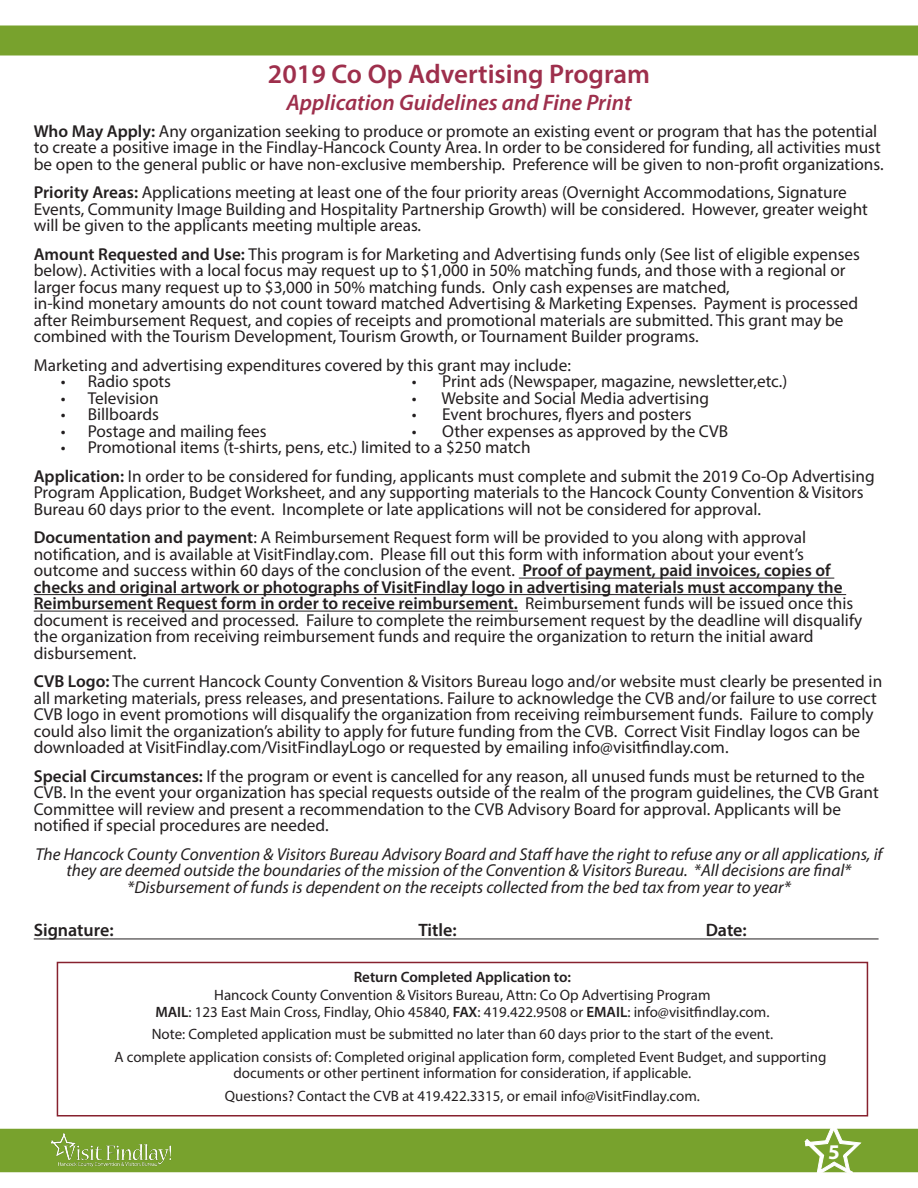
<style>
.page{position:relative;width:918px;height:1188px;background:#fff}
.page>*{position:absolute;margin:0;border:0;box-sizing:border-box;transform-origin:0 0}
.t1{font:600 27px "Myriad Pro";color:#9e2f4c}
.t2{font:italic 600 22.5px "Myriad Pro";color:#9e2f4c}
.t3{font:700 21px "Myriad Pro";color:#fff}
.t4{font:600 18px "Myriad Pro";color:#231f20}
.t5{font:17.25px/16.5px "Myriad Pro";color:#231f20}
.t6{font:italic 17.25px/16.5px "Myriad Pro";color:#231f20;text-align:center}
.t7{font:15px/18px "Myriad Pro";color:#231f20;text-align:center}
.s1{font-weight:600}
</style>
<div class="page">
<div style="left:0;top:26px;width:918px;height:30px;background:#78a22d"></div>
<div style="left:0;top:1129px;width:918px;height:43px;background:#78a22d"></div>
<img style="left:52px;top:1133px;width:118px;height:34px">
<svg style="left:804px;top:1128px;width:59px;height:45px"></svg>
<hr style="left:519px;top:578px;width:315px;height:1px;background:#231f20">
<hr style="left:34px;top:594px;width:812px;height:1px;background:#231f20">
<hr style="left:34px;top:611px;width:484px;height:1px;background:#231f20">
<hr style="left:34px;top:939px;width:845px;height:1px;background:#231f20">
<div style="left:57px;top:962px;width:811px;height:155px;border:2px solid #87212e"></div>
<p class="t1" style="left:268px;top:57px;width:384px">2019 Co Op Advertising Program</p>
<p class="t2" style="left:286px;top:88px;width:347px">Application Guidelines and Fine Print</p>
<p class="t5" style="left:34px;top:123px;width:851px"><span class="s1">Who May Apply:</span> Any organization seeking to produce or promote an existing event or program that has the potential to create a positive image in the Findlay-Hancock County Area. In order to be considered for funding, all activities must be open to the general public or have non-exclusive membership. Preference will be given to non-profit organizations.</p>
<p class="t5" style="left:34px;top:184px;width:836px"><span class="s1">Priority Areas:</span> Applications meeting at least one of the four priority areas (Overnight Accommodations, Signature<br>Events, Community Image Building and Hospitality Partnership Growth) will be considered. However, greater weight will be given to the applicants meeting multiple areas.</p>
<p class="t5" style="left:34px;top:246px;width:828px"><span class="s1">Amount Requested and Use:</span> This program is for Marketing and Advertising funds only (See list of eligible expenses below). Activities with a local focus may request up to $1,000 in 50% matching funds, and those with a regional or larger focus many request up to $3,000 in 50% matching funds. Only cash expenses are matched,<br>in-kind monetary amounts do not count toward matched Advertising &amp; Marketing Expenses. Payment is processed after Reimbursement Request, and copies of receipts and promotional materials are submitted. This grant may be combined with the Tourism Development, Tourism Growth, or Tournament Builder programs.</p>
<p class="t5" style="left:34px;top:357px;width:539px">Marketing and advertising expenditures covered by this grant may include:</p>
<p class="t5" style="left:61px;top:373px;width:112px">• Radio spots</p>
<p class="t5" style="left:412px;top:373px;width:377px">• Print ads (Newspaper, magazine, newsletter,etc.)</p>
<p class="t5" style="left:61px;top:390px;width:99px">• Television</p>
<p class="t5" style="left:412px;top:390px;width:299px">• Website and Social Media advertising</p>
<p class="t5" style="left:61px;top:406px;width:100px">• Billboards</p>
<p class="t5" style="left:412px;top:406px;width:281px">• Event brochures, flyers and posters</p>
<p class="t5" style="left:61px;top:423px;width:207px">• Postage and mailing fees</p>
<p class="t5" style="left:412px;top:423px;width:318px">• Other expenses as approved by the CVB</p>
<p class="t5" style="left:61px;top:439px;width:471px">• Promotional items (t-shirts, pens, etc.) limited to a $250 match</p>
<p class="t5" style="left:34px;top:468px;width:842px"><span class="s1">Application:</span> In order to be considered for funding, applicants must complete and submit the 2019 Co-Op Advertising<br>Program Application, Budget Worksheet, and any supporting materials to the Hancock County Convention &amp; Visitors<br>Bureau 60 days prior to the event. Incomplete or late applications will not be considered for approval.</p>
<p class="t5" style="left:34px;top:529px;width:830px"><span class="s1">Documentation and payment</span>: A Reimbursement Request form will be provided to you along with approval notification, and is available at VisitFindlay.com. Please fill out this form with information about your event’s outcome and success within 60 days of the conclusion of the event. <span class="s1">Proof of payment, paid invoices, copies of checks and original artwork or photographs of VisitFindlay logo in advertising materials must accompany the Reimbursement Request form in order to receive reimbursement.</span> Reimbursement funds will be issued once this document is received and processed. Failure to complete the reimbursement request by the deadline will disqualify the organization from receiving reimbursement funds and require the organization to return the initial award disbursement.</p>
<p class="t5" style="left:34px;top:673px;width:850px"><span class="s1">CVB Logo:</span> The current Hancock County Convention &amp; Visitors Bureau logo and/or website must clearly be presented in all marketing materials, press releases, and presentations. Failure to acknowledge the CVB and/or failure to use correct CVB logo in event promotions will disqualify the organization from receiving reimbursement funds. Failure to comply could also limit the organization’s ability to apply for future funding from the CVB. Correct Visit Findlay logos can be downloaded at VisitFindlay.com/VisitFindlayLogo or requested by emailing info@visitfindlay.com.</p>
<p class="t5" style="left:34px;top:768px;width:847px"><span class="s1">Special Circumstances:</span> If the program or event is cancelled for any reason, all unused funds must be returned to the CVB. In the event your organization has special requests outside of the realm of the program guidelines, the CVB Grant Committee will review and present a recommendation to the CVB Advisory Board for approval. Applicants will be notified if special procedures are needed.</p>
<p class="t6" style="left:35px;top:846px;width:849px">The Hancock County Convention &amp; Visitors Bureau Advisory Board and Staff have the right to refuse any or all applications, if they are deemed outside the boundaries of the mission of the Convention &amp; Visitors Bureau. *All decisions are final*</p>
<p class="t6" style="left:127px;top:879px;width:665px">*Disbursement of funds is dependent on the receipts collected from the bed tax from year to year*</p>
<p class="t4" style="left:34px;top:919px;width:81px">Signature:</p>
<p class="t4" style="left:418px;top:919px;width:40px">Title:</p>
<p class="t4" style="left:706px;top:919px;width:43px">Date:</p>
<p class="t7" style="left:214px;top:968px;width:498px"><span class="s1">Return Completed Application to:<br></span>Hancock County Convention &amp; Visitors Bureau, Attn: Co Op Advertising Program</p>
<p class="t7" style="left:155px;top:1003px;width:616px"><span class="s1">MAIL</span>: 123 East Main Cross, Findlay, Ohio 45840, <span class="s1">FAX</span>: 419.422.9508 or <span class="s1">EMAIL</span>: info@visitfindlay.com.</p>
<p class="t7" style="left:152px;top:1025px;width:623px">Note: Completed application must be submitted no later than 60 days prior to the start of the event.</p>
<p class="t7" style="left:233px;top:1048px;width:594px;line-height:16.5px;text-align:left;text-indent:-119px">A complete application consists of: Completed original application form, completed Event Budget, and supporting documents or other pertinent information for consideration, if applicable.</p>
<p class="t7" style="left:225px;top:1087px;width:477px">Questions? Contact the CVB at 419.422.3315, or email info@VisitFindlay.com.</p>
<p class="t3" style="left:828px;top:1138px;width:13px">5</p>
</div>
